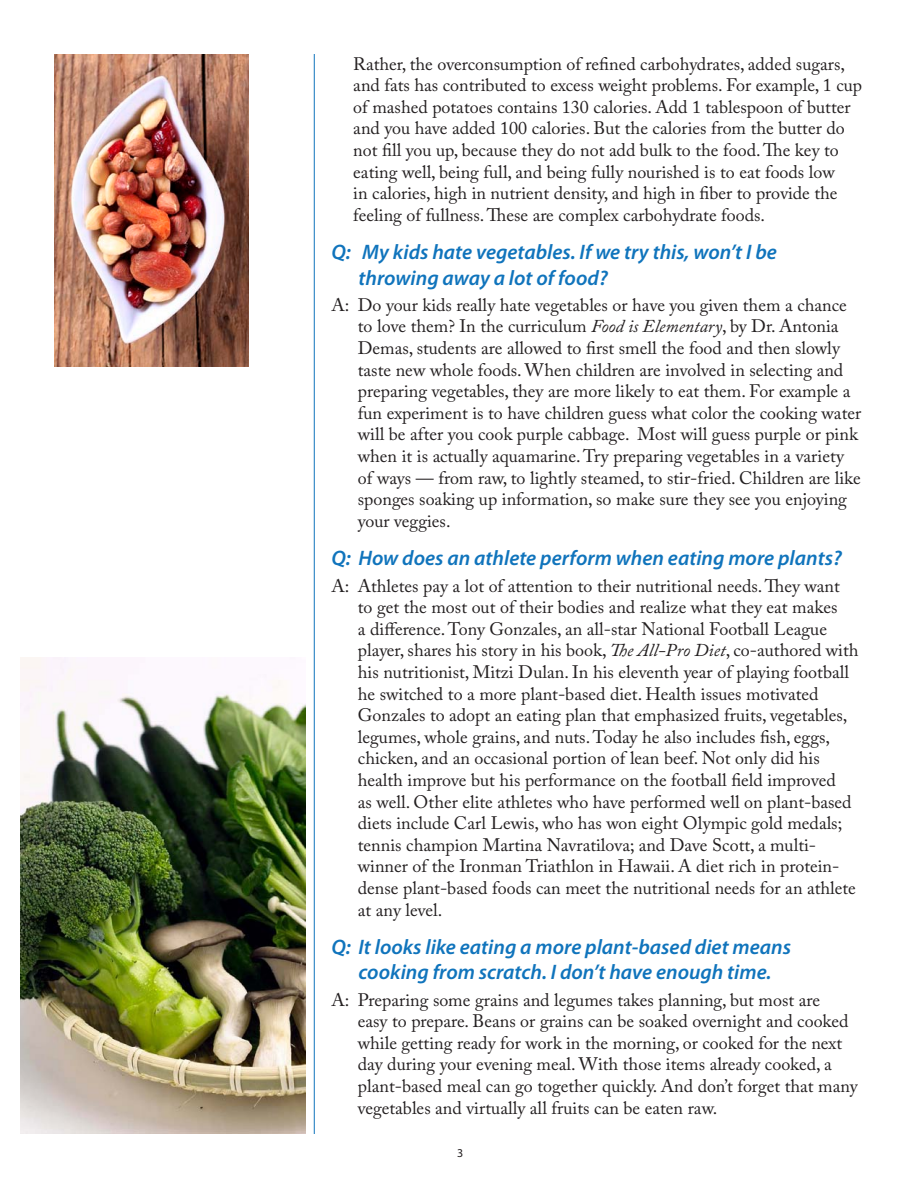
<style>
.page{position:relative;width:918px;height:1188px;background:#fff}
.page>*{position:absolute;margin:0;border:0;box-sizing:border-box;transform-origin:0 0}
.question_flush_left{font:italic 600 21px/25.2px "Myriad Pro";color:#1074bc}
.truth_body{font:18px/21.6px "Adobe Caslon Pro";color:#231f20}
.t1{font:12px "Myriad Pro";color:#231f20}
.s1{font-style:italic}
</style>
<div class="page">
<hr style="left:314px;top:54px;width:1px;height:1080px;background:#1074bc">
<img style="left:54px;top:54px;width:195px;height:312px">
<img style="left:21px;top:657px;width:284px;height:477px">
<p class="truth_body" style="left:353px;top:53px;width:510px">Rather, the overconsumption of refined carbohydrates, added sugars, and fats has contributed to excess weight problems. For example, 1 cup of mashed potatoes contains 130 calories. Add 1 tablespoon of butter and you have added 100 calories. But the calories from the butter do not fill you up, because they do not add bulk to the food. The key to eating well, being full, and being fully nourished is to eat foods low<br>in calories, high in nutrient density, and high in fiber to provide the feeling of fullness. These are complex carbohydrate foods.</p>
<p class="question_flush_left" style="left:358px;top:239px;width:420px;text-indent:-27px">Q: My kids hate vegetables. If we try this, won’t I be throwing away a lot of food?</p>
<p class="truth_body" style="left:358px;top:294px;width:505px;text-indent:-27px">A: Do your kids really hate vegetables or have you given them a chance to love them? In the curriculum <span class="s1">Food is Elementary</span>, by Dr. Antonia Demas, students are allowed to first smell the food and then slowly taste new whole foods. When children are involved in selecting and preparing vegetables, they are more likely to eat them. For example a fun experiment is to have children guess what color the cooking water will be after you cook purple cabbage. Most will guess purple or pink when it is actually aquamarine. Try preparing vegetables in a variety of ways — from raw, to lightly steamed, to stir-fried. Children are like sponges soaking up information, so make sure they see you enjoying your veggies.</p>
<p class="question_flush_left" style="left:331px;top:545px;width:512px">Q: How does an athlete perform when eating more plants?</p>
<p class="truth_body" style="left:358px;top:575px;width:502px;text-indent:-27px">A: Athletes pay a lot of attention to their nutritional needs. They want to get the most out of their bodies and realize what they eat makes<br>a difference. Tony Gonzales, an all-star National Football League player, shares his story in his book, <span class="s1">The All-Pro Diet</span>, co-authored with his nutritionist, Mitzi Dulan. In his eleventh year of playing football he switched to a more plant-based diet. Health issues motivated Gonzales to adopt an eating plan that emphasized fruits, vegetables, legumes, whole grains, and nuts. Today he also includes fish, eggs, chicken, and an occasional portion of lean beef. Not only did his health improve but his performance on the football field improved<br>as well. Other elite athletes who have performed well on plant-based diets include Carl Lewis, who has won eight Olympic gold medals; tennis champion Martina Navratilova; and Dave Scott, a multi&shy;winner of the Ironman Triathlon in Hawaii. A diet rich in protein&shy;dense plant-based foods can meet the nutritional needs for an athlete at any level.</p>
<p class="question_flush_left" style="left:331px;top:934px;width:461px;text-align:center">Q: It looks like eating a more plant-based diet means cooking from scratch. I don’t have enough time.</p>
<p class="truth_body" style="left:358px;top:989px;width:501px;text-indent:-27px">A: Preparing some grains and legumes takes planning, but most are<br>easy to prepare. Beans or grains can be soaked overnight and cooked while getting ready for work in the morning, or cooked for the next day during your evening meal. With those items already cooked, a plant-based meal can go together quickly. And don’t forget that many vegetables and virtually all fruits can be eaten raw.</p>
<p class="t1" style="left:457px;top:1146px;width:8px">3</p>
</div>
